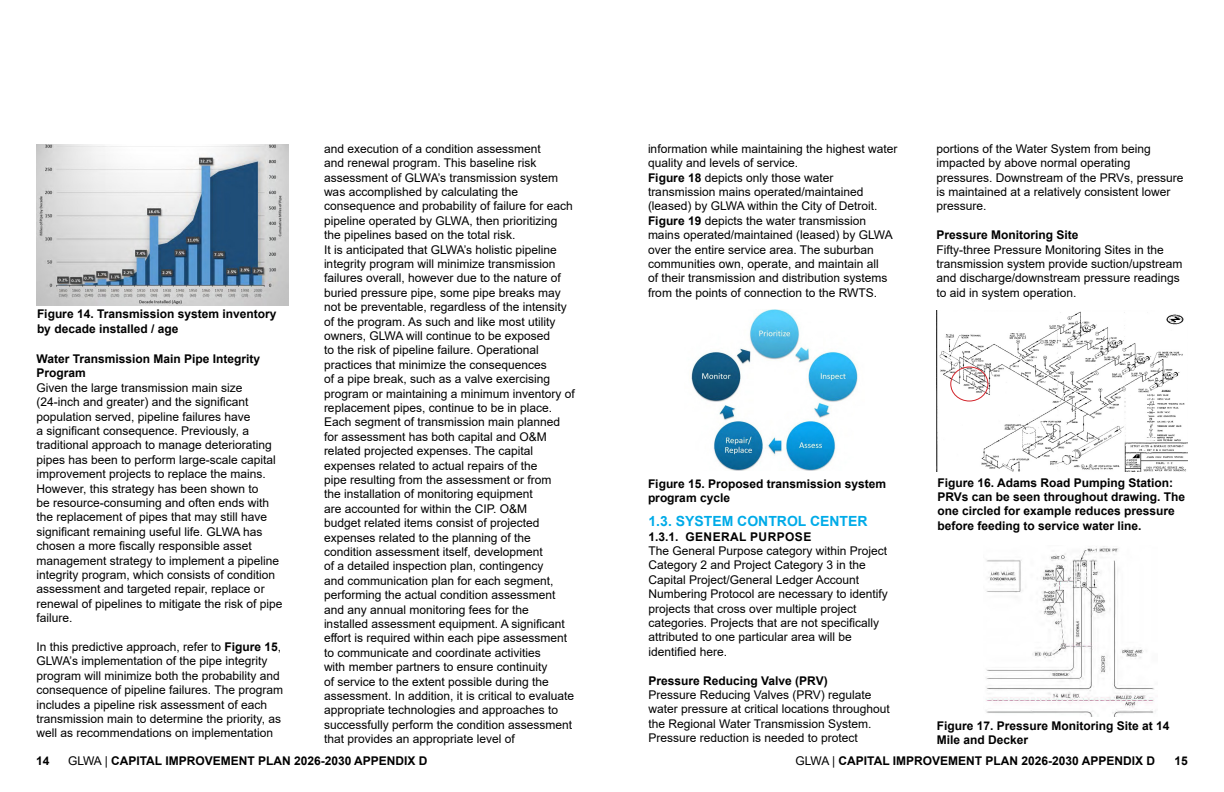
<style>
.page{position:relative;width:1224px;height:792px;background:#fff}
.page>*{position:absolute;margin:0;border:0;box-sizing:border-box;transform-origin:0 0}
.t1{font:700 14px "Arial";color:#00abe8}
.t2{font:12px/14.4px "Arial";color:#000}
.t3{font:700 12px/14.4px "Arial";color:#000}
.t4{font:700 12px "Arial";letter-spacing:.035em;color:#000}
.s1{font-weight:700}
.s2{font-weight:400}
</style>
<div class="page">
<img style="left:37px;top:144px;width:251px;height:161px">
<img style="left:691px;top:310px;width:167px;height:161px">
<img style="left:937px;top:311px;width:251px;height:160px">
<img style="left:986px;top:546px;width:168px;height:170px">
<div style="left:950px;top:367px;width:38px;height:35px;border:1px solid #d2232a;border-radius:50%"></div>
<p class="t3" style="left:37px;top:307px;width:241px">Figure 14. Transmission system inventory by decade installed / age</p>
<p class="t3" style="left:37px;top:352px;width:225px">Water Transmission Main Pipe Integrity<br>Program</p>
<p class="t2" style="left:37px;top:380px;width:248px">Given the large transmission main size (24-inch and greater) and the significant population served, pipeline failures have<br>a significant consequence. Previously, a traditional approach to manage deteriorating pipes has been to perform large-scale capital improvement projects to replace the mains.<br>However, this strategy has been shown to<br>be resource-consuming and often ends with the replacement of pipes that may still have significant remaining useful life. GLWA has chosen a more fiscally responsible asset management strategy to implement a pipeline integrity program, which consists of condition assessment and targeted repair, replace or renewal of pipelines to mitigate the risk of pipe failure.</p>
<p class="t2" style="left:37px;top:639px;width:248px">In this predictive approach, refer to <span class="s1">Figure 15</span>, GLWA’s implementation of the pipe integrity program will minimize both the probability and consequence of pipeline failures. The program includes a pipeline risk assessment of each transmission main to determine the priority, as well as recommendations on implementation</p>
<p class="t2" style="left:324px;top:141px;width:250px">and execution of a condition assessment<br>and renewal program. This baseline risk assessment of GLWA’s transmission system was accomplished by calculating the consequence and probability of failure for each pipeline operated by GLWA, then prioritizing the pipelines based on the total risk.</p>
<p class="t2" style="left:324px;top:242px;width:252px">It is anticipated that GLWA’s holistic pipeline integrity program will minimize transmission failures overall, however due to the nature of buried pressure pipe, some pipe breaks may not be preventable, regardless of the intensity of the program. As such and like most utility owners, GLWA will continue to be exposed<br>to the risk of pipeline failure. Operational practices that minimize the consequences<br>of a pipe break, such as a valve exercising program or maintaining a minimum inventory of replacement pipes, continue to be in place.</p>
<p class="t2" style="left:324px;top:415px;width:252px">Each segment of transmission main planned for assessment has both capital and O&amp;M related projected expenses. The capital expenses related to actual repairs of the<br>pipe resulting from the assessment or from<br>the installation of monitoring equipment<br>are accounted for within the CIP. O&amp;M<br>budget related items consist of projected expenses related to the planning of the condition assessment itself, development<br>of a detailed inspection plan, contingency<br>and communication plan for each segment, performing the actual condition assessment and any annual monitoring fees for the installed assessment equipment. A significant effort is required within each pipe assessment to communicate and coordinate activities<br>with member partners to ensure continuity<br>of service to the extent possible during the assessment. In addition, it is critical to evaluate appropriate technologies and approaches to successfully perform the condition assessment that provides an appropriate level of</p>
<p class="t2" style="left:648px;top:141px;width:251px">information while maintaining the highest water quality and levels of service.</p>
<p class="t2" style="left:648px;top:170px;width:246px"><span class="s1">Figure 18</span> depicts only those water transmission mains operated/maintained (leased) by GLWA within the City of Detroit.<br><span class="s1">Figure 19</span> depicts the water transmission mains operated/maintained (leased) by GLWA over the entire service area. The suburban communities own, operate, and maintain all<br>of their transmission and distribution systems from the points of connection to the RWTS.</p>
<p class="t2" style="left:936px;top:141px;width:249px">portions of the Water System from being impacted by above normal operating pressures. Downstream of the PRVs, pressure is maintained at a relatively consistent lower pressure.</p>
<p class="t3" style="left:936px;top:228px;width:144px">Pressure Monitoring Site</p>
<p class="t2" style="left:936px;top:242px;width:248px">Fifty-three Pressure Monitoring Sites in the transmission system provide suction/upstream and discharge/downstream pressure readings to aid in system operation.</p>
<p class="t3" style="left:648px;top:476px;width:240px">Figure 15. Proposed transmission system program cycle</p>
<p class="t1" style="left:649px;top:511px;width:221px">1.3. SYSTEM CONTROL CENTER</p>
<p class="t4" style="left:649px;top:528px;width:164px">1.3.1. GENERAL PURPOSE</p>
<p class="t2" style="left:649px;top:544px;width:241px">The General Purpose category within Project Category 2 and Project Category 3 in the Capital Project/General Ledger Account Numbering Protocol are necessary to identify projects that cross over multiple project categories. Projects that are not specifically attributed to one particular area will be identified here.</p>
<p class="t3" style="left:649px;top:673px;width:181px">Pressure Reducing Valve (PRV)</p>
<p class="t2" style="left:649px;top:688px;width:243px">Pressure Reducing Valves (PRV) regulate water pressure at critical locations throughout the Regional Water Transmission System.<br>Pressure reduction is needed to protect</p>
<p class="t3" style="left:937px;top:475px;width:249px">Figure 16. Adams Road Pumping Station:<br>PRVs can be seen throughout drawing. The one circled for example reduces pressure before feeding to service water line.</p>
<p class="t3" style="left:937px;top:719px;width:234px">Figure 17. Pressure Monitoring Site at 14<br>Mile and Decker</p>
<p class="t3" style="left:36px;top:754px;width:15px">14</p>
<p class="t3" style="left:68px;top:753px;width:361px"><span class="s2">GLWA |</span> CAPITAL IMPROVEMENT PLAN 2026-2030 APPENDIX D</p>
<p class="t3" style="left:795px;top:753px;width:361px"><span class="s2">GLWA |</span> CAPITAL IMPROVEMENT PLAN 2026-2030 APPENDIX D</p>
<p class="t3" style="left:1175px;top:753px;width:15px">15</p>
</div>
